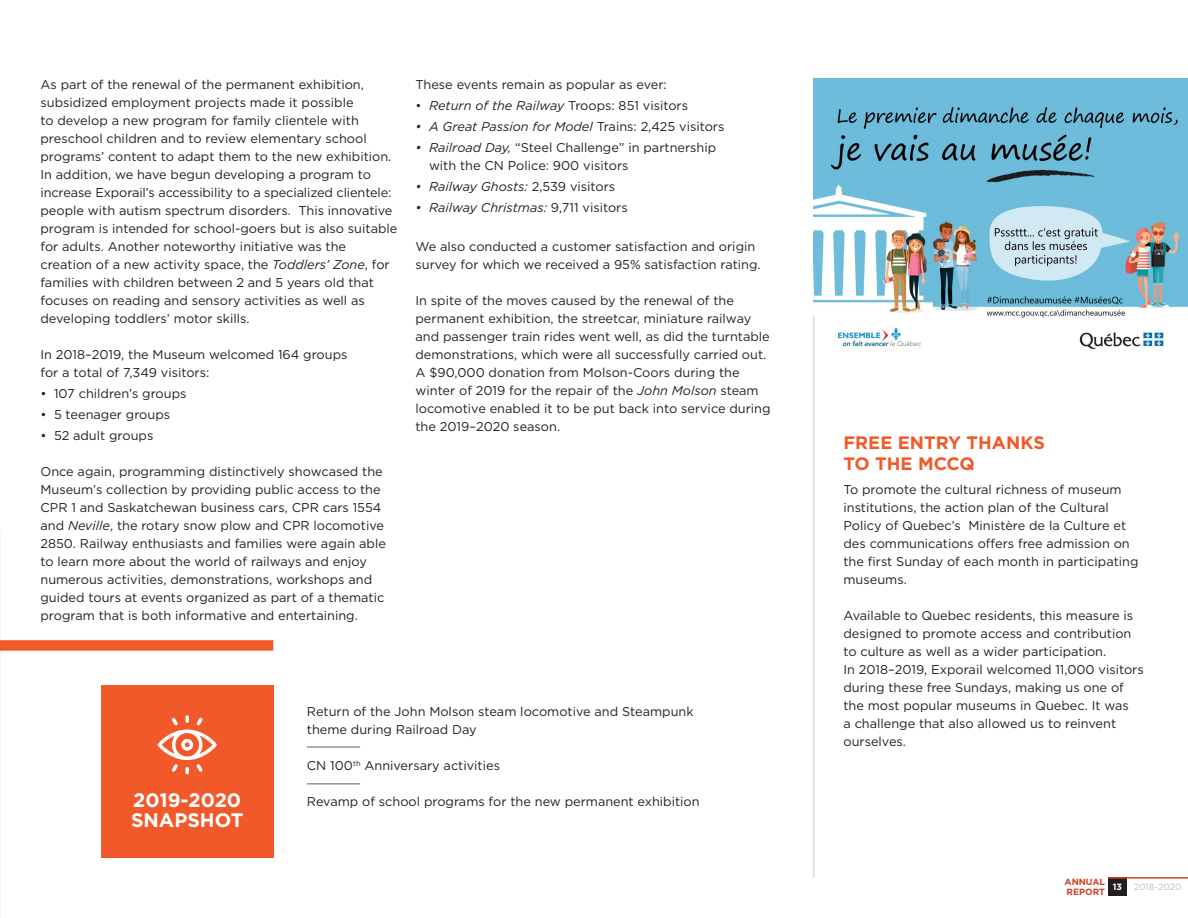
<style>
.page{position:relative;width:1188px;height:918px;background:#fff}
.page>*{position:absolute;margin:0;border:0;box-sizing:border-box;transform-origin:0 0}
.Texte{font:700 19.5px/19.5px "Gotham";color:#fff}
.Texte-2{font:700 18px/21px "Gotham";color:#f1592a}
.Texte-3{font:12.75px/18px "Gotham";color:#231f20}
.Texte-4{font:italic 12.75px "Gotham";color:#231f20}
.Texte-5{font:700 9px/10.5px "Gotham";color:#d04222}
.Texte-6{font:9px "Gotham";color:#bcbdc0}
.Texte-7{font:700 9px "Gotham";color:#fff}
.s1{font-style:italic}
.s2{font-style:normal}
</style>
<div class="page">
<div style="left:1108px;top:877px;width:18px;height:18px;background:#231f20"></div>
<hr style="left:1108px;top:877px;width:80px;height:2px;background:#d04222">
<div style="left:0;top:640px;width:273px;height:11px;background:#f1592a"></div>
<img style="left:813px;top:79px;width:375px;height:283px">
<hr style="left:813px;top:315px;width:1px;height:563px;background:#dcdddf">
<hr style="left:307px;top:783px;width:53px;height:2px;background:#939598">
<hr style="left:307px;top:746px;width:53px;height:2px;background:#939598">
<div style="left:101px;top:685px;width:172px;height:173px;background:#f1592a"></div>
<svg style="left:158px;top:715px;width:59px;height:59px"></svg>
<p class="Texte-3" style="left:40px;top:75px;width:358px">As part of the renewal of the permanent exhibition, subsidized employment projects made it possible<br>to develop a new program for family clientele with preschool children and to review elementary school programs’ content to adapt them to the new exhibition.<br>In addition, we have begun developing a program to increase Exporail’s accessibility to a specialized clientele: people with autism spectrum disorders. This innovative program is intended for school-goers but is also suitable for adults. Another noteworthy initiative was the creation of a new activity space, the <span class="s1">Toddlers’ Zone</span>, for families with children between 2 and 5 years old that focuses on reading and sensory activities as well as developing toddlers’ motor skills.</p>
<p class="Texte-3" style="left:40px;top:345px;width:309px">In 2018–2019, the Museum welcomed 164 groups for a total of 7,349 visitors:</p>
<p class="Texte-3" style="left:40px;top:384px;width:148px">• 107 children’s groups</p>
<p class="Texte-3" style="left:40px;top:405px;width:131px">• 5 teenager groups</p>
<p class="Texte-3" style="left:40px;top:426px;width:114px">• 52 adult groups</p>
<p class="Texte-3" style="left:40px;top:462px;width:347px">Once again, programming distinctively showcased the Museum’s collection by providing public access to the CPR 1 and Saskatchewan business cars, CPR cars 1554 and <span class="s1">Neville</span>, the rotary snow plow and CPR locomotive 2850. Railway enthusiasts and families were again able to learn more about the world of railways and enjoy numerous activities, demonstrations, workshops and guided tours at events organized as part of a thematic program that is both informative and entertaining.</p>
<p class="Texte-3" style="left:416px;top:75px;width:253px">These events remain as popular as ever:</p>
<p class="Texte-3" style="left:416px;top:96px;width:274px">• <span class="s1">Return of the Railway</span> Troops: 851 visitors</p>
<p class="Texte-4" style="left:416px;top:118px;width:311px">• A Great Passion for Model <span class="s2">Trains: 2,425 visitors</span></p>
<p class="Texte-3" style="left:429px;top:138px;width:289px;text-indent:-14px"><span class="s1">• Railroad Day,</span> “Steel Challenge” in partnership with the CN Police: 900 visitors</p>
<p class="Texte-4" style="left:416px;top:178px;width:201px">• Railway Ghosts: <span class="s2">2,539 visitors</span></p>
<p class="Texte-4" style="left:416px;top:199px;width:214px">• Railway Christmas: <span class="s2">9,711 visitors</span></p>
<p class="Texte-3" style="left:416px;top:237px;width:347px">We also conducted a customer satisfaction and origin survey for which we received a 95% satisfaction rating.</p>
<p class="Texte-3" style="left:416px;top:291px;width:356px">In spite of the moves caused by the renewal of the permanent exhibition, the streetcar, miniature railway and passenger train rides went well, as did the turntable demonstrations, which were all successfully carried out.</p>
<p class="Texte-3" style="left:416px;top:363px;width:357px">A $90,000 donation from Molson-Coors during the winter of 2019 for the repair of the <span class="s1">John Molson</span> steam locomotive enabled it to be put back into service during the 2019–2020 season.</p>
<p class="Texte" style="left:131px;top:790px;width:114px">2019-2020<br>SNAPSHOT</p>
<p class="Texte-3" style="left:307px;top:702px;width:388px">Return of the John Molson steam locomotive and Steampunk theme during Railroad Day</p>
<p class="Texte-3" style="left:307px;top:756px;width:195px">CN 100<sup>th</sup> Anniversary activities</p>
<p class="Texte-3" style="left:307px;top:792px;width:394px">Revamp of school programs for the new permanent exhibition</p>
<p class="Texte-2" style="left:843px;top:432px;width:203px">FREE ENTRY THANKS<br>TO THE MCCQ</p>
<p class="Texte-3" style="left:843px;top:481px;width:297px">To promote the cultural richness of museum institutions, the action plan of the Cultural Policy of Quebec’s Ministère de la Culture et des communications offers free admission on the first Sunday of each month in participating museums.</p>
<p class="Texte-3" style="left:843px;top:607px;width:291px">Available to Quebec residents, this measure is designed to promote access and contribution to culture as well as a wider participation.</p>
<p class="Texte-3" style="left:843px;top:661px;width:302px">In 2018–2019, Exporail welcomed 11,000 visitors during these free Sundays, making us one of the most popular museums in Quebec. It was<br>a challenge that also allowed us to reinvent ourselves.</p>
<p class="Texte-5" style="left:1065px;top:876px;width:42px">ANNUAL<br>REPORT</p>
<p class="Texte-7" style="left:1113px;top:880px;width:11px">13</p>
<p class="Texte-6" style="left:1134px;top:881px;width:49px">2018-2020</p>
</div>
